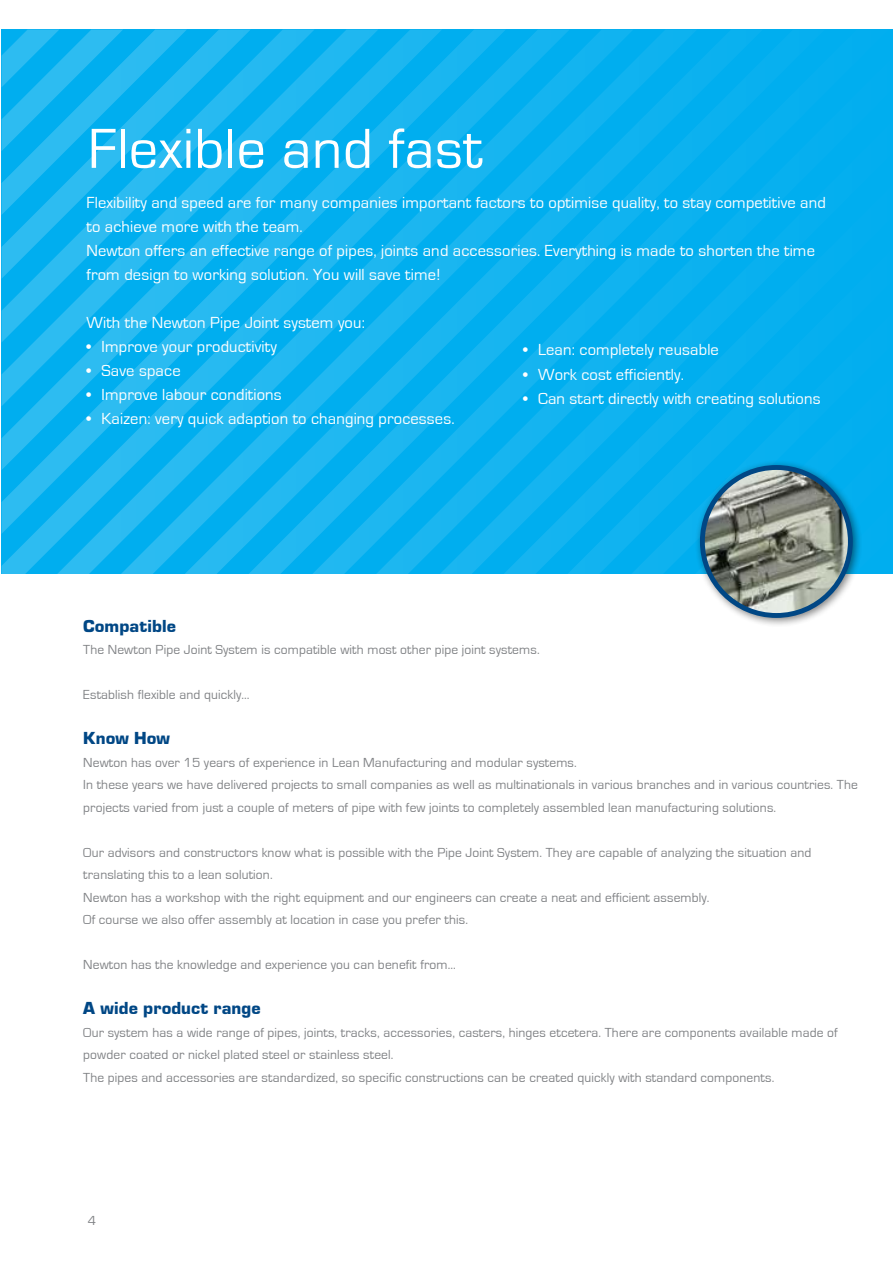
<style>
.page{position:relative;width:893px;height:1263px;background:#fff}
.page>*{position:absolute;margin:0;border:0;box-sizing:border-box;transform-origin:0 0}
.t1{font:58.5px "Eurostile";letter-spacing:.01em;color:#fff}
.t2{font:900 18px "Eurostile";letter-spacing:.01em;color:#004785}
.t3{font:16.5px/24px "Eurostile";letter-spacing:.01em;color:#fff}
.t4{font:13.5px/22.5px "Eurostile";letter-spacing:.01em;color:#808285}
</style>
<div class="page">
<svg style="left:1px;top:30px;width:27px;height:544px;background:#15b4ef"></svg>
<svg style="left:28px;top:30px;width:63px;height:544px;background:#16b4ef"></svg>
<svg style="left:91px;top:30px;width:64px;height:544px;background:#16b4ef"></svg>
<svg style="left:155px;top:30px;width:64px;height:544px;background:#14b4ef"></svg>
<svg style="left:219px;top:30px;width:64px;height:544px;background:#12b3ef"></svg>
<svg style="left:283px;top:30px;width:63px;height:544px;background:#10b3ef"></svg>
<svg style="left:346px;top:30px;width:547px;height:544px;background:#0cb1ef"></svg>
<svg style="left:410px;top:68px;width:483px;height:506px;background:#0ab0ef"></svg>
<svg style="left:474px;top:132px;width:419px;height:442px;background:#08b0ef"></svg>
<svg style="left:538px;top:196px;width:355px;height:378px;background:#07b0ef"></svg>
<svg style="left:602px;top:260px;width:291px;height:314px;background:#06afef"></svg>
<svg style="left:665px;top:323px;width:228px;height:251px;background:#04afef"></svg>
<div style="left:729px;top:387px;width:164px;height:187px;background:#01aeef"></div>
<div style="left:694px;top:459px;width:169px;height:169px;background:#000;opacity:.5"></div>
<img style="left:702px;top:467px;width:148px;height:148px;border-radius:74px">
<div style="left:700px;top:465px;width:153px;height:153px;border:5px solid #004785;border-radius:50%"></div>
<h1 class="t1" style="left:88px;top:117px;width:396px">Flexible and fast</h1>
<p class="t3" style="left:87px;top:191px;width:741px">Flexibility and speed are for many companies important factors to optimise quality, to stay competitive and to achieve more with the team.<br>Newton offers an effective range of pipes, joints and accessories. Everything is made to shorten the time from design to working solution. You will save time!</p>
<p class="t3" style="left:87px;top:311px;width:280px">With the Newton Pipe Joint system you:</p>
<p class="t3" style="left:87px;top:335px;width:192px">• Improve your productivity</p>
<p class="t3" style="left:87px;top:359px;width:96px">• Save space</p>
<p class="t3" style="left:87px;top:383px;width:197px">• Improve labour conditions</p>
<p class="t3" style="left:87px;top:407px;width:370px">• Kaizen: very quick adaption to changing processes.</p>
<p class="t3" style="left:523px;top:338px;width:197px">• Lean: completely reusable</p>
<p class="t3" style="left:523px;top:362px;width:162px">• Work cost efficiently.</p>
<p class="t3" style="left:523px;top:386px;width:299px">• Can start directly with creating solutions</p>
<h2 class="t2" style="left:83px;top:616px;width:94px">Compatible</h2>
<p class="t4" style="left:83px;top:639px;width:458px">The Newton Pipe Joint System is compatible with most other pipe joint systems.</p>
<p class="t4" style="left:83px;top:684px;width:168px">Establish flexible and quickly…</p>
<h2 class="t2" style="left:83px;top:729px;width:88px">Know How</h2>
<p class="t4" style="left:83px;top:751px;width:776px">Newton has over 15 years of experience in Lean Manufacturing and modular systems.<br>In these years we have delivered projects to small companies as well as multinationals in various branches and in various countries. The projects varied from just a couple of meters of pipe with few joints to completely assembled lean manufacturing solutions.</p>
<p class="t4" style="left:83px;top:841px;width:730px">Our advisors and constructors know what is possible with the Pipe Joint System. They are capable of analyzing the situation and translating this to a lean solution.<br>Newton has a workshop with the right equipment and our engineers can create a neat and efficient assembly.<br>Of course we also offer assembly at location in case you prefer this.</p>
<p class="t4" style="left:83px;top:954px;width:374px">Newton has the knowledge and experience you can benefit from…</p>
<h2 class="t2" style="left:83px;top:999px;width:179px">A wide product range</h2>
<p class="t4" style="left:83px;top:1021px;width:756px">Our system has a wide range of pipes, joints, tracks, accessories, casters, hinges etcetera. There are components available made of powder coated or nickel plated steel or stainless steel.<br>The pipes and accessories are standardized, so specific constructions can be created quickly with standard components.</p>
<p class="t4" style="left:88px;top:1209px;width:10px">4</p>
</div>
